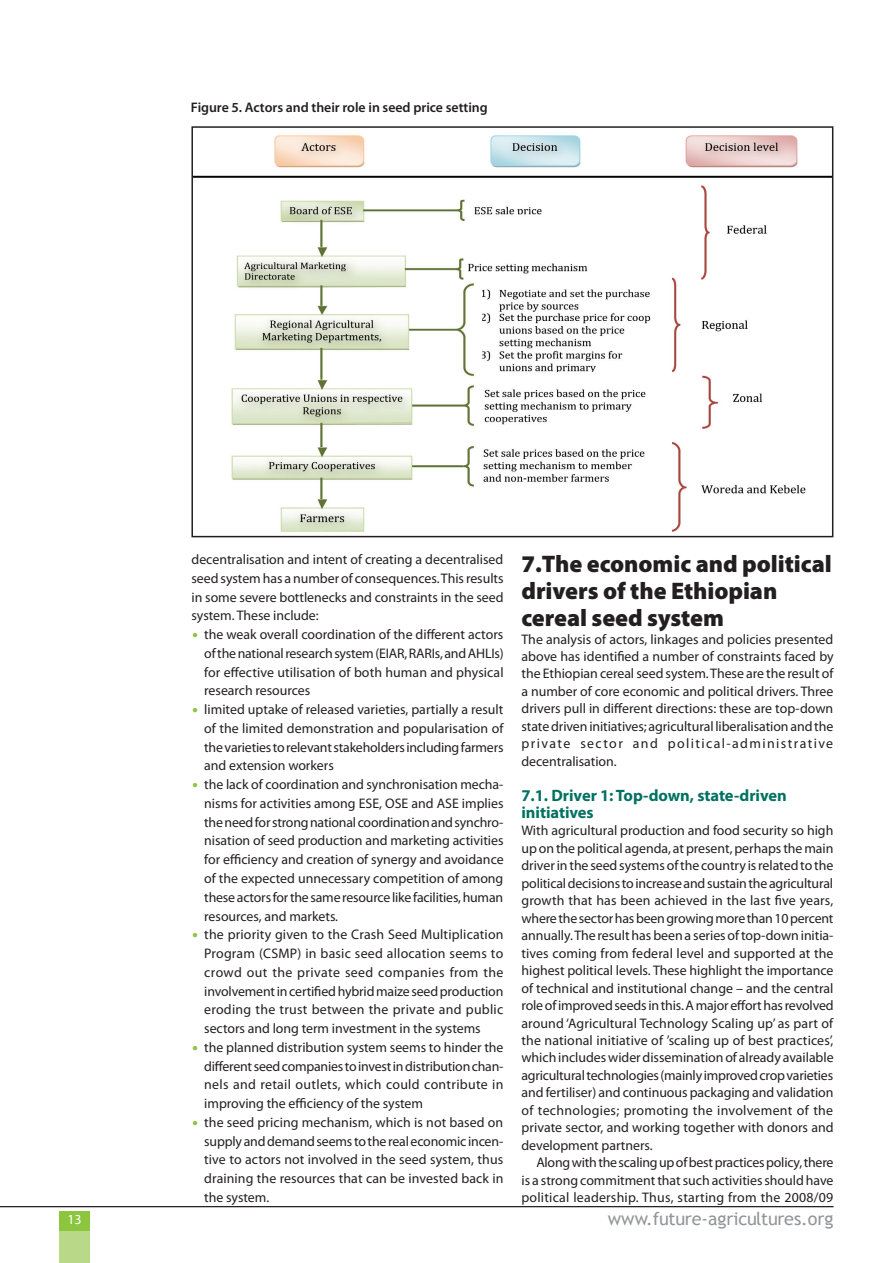
<style>
.page{position:relative;width:893px;height:1263px;background:#fff}
.page>*{position:absolute;margin:0;border:0;box-sizing:border-box;transform-origin:0 0}
.t1{font:900 24px/27.2px "Myriad Pro";letter-spacing:-.005em;color:#231f20}
.t2{font:18px "Trebuchet MS";letter-spacing:-.015em;color:#939598}
.t3{font:700 16.5px/17.4px "Myriad Pro";letter-spacing:-.005em;color:#007161}
.t4{font:13.8px/18.8px "Myriad Pro";letter-spacing:-.005em;color:#231f20;text-align:justify}
.t5{font:600 13.8px "Myriad Pro";letter-spacing:-.005em;color:#231f20}
.t6{font:13.8px "Myriad Pro";color:#fff}
.s1{font-family:"Trebuchet MS";font-weight:700;color:#8bc63e}
</style>
<div class="page">
<hr style="left:0;top:1206px;width:833px;height:1px;background:#231f20">
<div style="left:60px;top:1211px;width:30px;height:19px;background:#8bc63e"></div>
<div style="left:60px;top:1231px;width:30px;height:32px;background:#b9d989"></div>
<img style="left:194px;top:135px;width:636px;height:397px">
<div style="left:191px;top:126px;width:642px;height:411px;border:2px solid #231f20"></div>
<p class="t5" style="left:191px;top:99px;width:298px">Figure 5. Actors and their role in seed price setting</p>
<p class="t4" style="left:192px;top:550px;width:314px">decentralisation and intent of creating a decentralised seed system has a number of consequences. This results in some severe bottlenecks and constraints in the seed system. These include:</p>
<p class="t4" style="left:204px;top:625px;width:301px;text-indent:-13px"><span class="s1">•</span> the weak overall coordination of the different actors of the national research system (EIAR, RARIs, and AHLIs) for effective utilisation of both human and physical research resources</p>
<p class="t4" style="left:204px;top:700px;width:301px;text-indent:-13px"><span class="s1">•</span> limited uptake of released varieties, partially a result of the limited demonstration and popularisation of the varieties to relevant stakeholders including farmers and extension workers</p>
<p class="t4" style="left:204px;top:775px;width:301px;text-indent:-13px"><span class="s1">•</span> the lack of coordination and synchronisation mecha&shy;nisms for activities among ESE, OSE and ASE implies the need for strong national coordination and synchro&shy;nisation of seed production and marketing activities for efficiency and creation of synergy and avoidance of the expected unnecessary competition of among these actors for the same resource like facilities, human resources, and markets.</p>
<p class="t4" style="left:204px;top:925px;width:301px;text-indent:-13px"><span class="s1">•</span> the priority given to the Crash Seed Multiplication Program (CSMP) in basic seed allocation seems to crowd out the private seed companies from the involvement in certified hybrid maize seed production eroding the trust between the private and public sectors and long term investment in the systems</p>
<p class="t4" style="left:204px;top:1037px;width:301px;text-indent:-13px"><span class="s1">•</span> the planned distribution system seems to hinder the different seed companies to invest in distribution chan&shy;nels and retail outlets, which could contribute in improving the efficiency of the system</p>
<p class="t4" style="left:204px;top:1113px;width:301px;text-indent:-13px"><span class="s1">•</span> the seed pricing mechanism, which is not based on supply and demand seems to the real economic incen&shy;tive to actors not involved in the seed system, thus draining the resources that can be invested back in the system.</p>
<h1 class="t1" style="left:521px;top:549px;width:312px">7.The economic and political drivers of the Ethiopian cereal seed system</h1>
<p class="t4" style="left:521px;top:630px;width:314px;line-height:17.4px">The analysis of actors, linkages and policies presented above has identified a number of constraints faced by the Ethiopian cereal seed system. These are the result of a number of core economic and political drivers. Three drivers pull in different directions: these are top-down state driven initiatives; agricultural liberalisation and the private sector and political-administrative decentralisation.</p>
<p class="t3" style="left:521px;top:786px;width:267px">7.1. Driver 1: Top-down, state-driven initiatives</p>
<p class="t4" style="left:521px;top:822px;width:314px;line-height:17.4px">With agricultural production and food security so high up on the political agenda, at present, perhaps the main driver in the seed systems of the country is related to the political decisions to increase and sustain the agricultural growth that has been achieved in the last five years, where the sector has been growing more than 10 percent annually. The result has been a series of top-down initia&shy;tives coming from federal level and supported at the highest political levels. These highlight the importance of technical and institutional change – and the central role of improved seeds in this. A major effort has revolved around ‘Agricultural Technology Scaling up’ as part of the national initiative of ’scaling up of best practices’, which includes wider dissemination of already available agricultural technologies (mainly improved crop varieties and fertiliser) and continuous packaging and validation of technologies; promoting the involvement of the private sector, and working together with donors and development partners.</p>
<p class="t4" style="left:521px;top:1153px;width:314px;line-height:17.4px;text-indent:15px">Along with the scaling up of best practices policy, there is a strong commitment that such activities should have political leadership. Thus, starting from the 2008/09</p>
<p class="t6" style="left:67px;top:1211px;width:16px">13</p>
<h2 class="t2" style="left:608px;top:1208px;width:227px">www.future-agricultures.org</h2>
</div>
